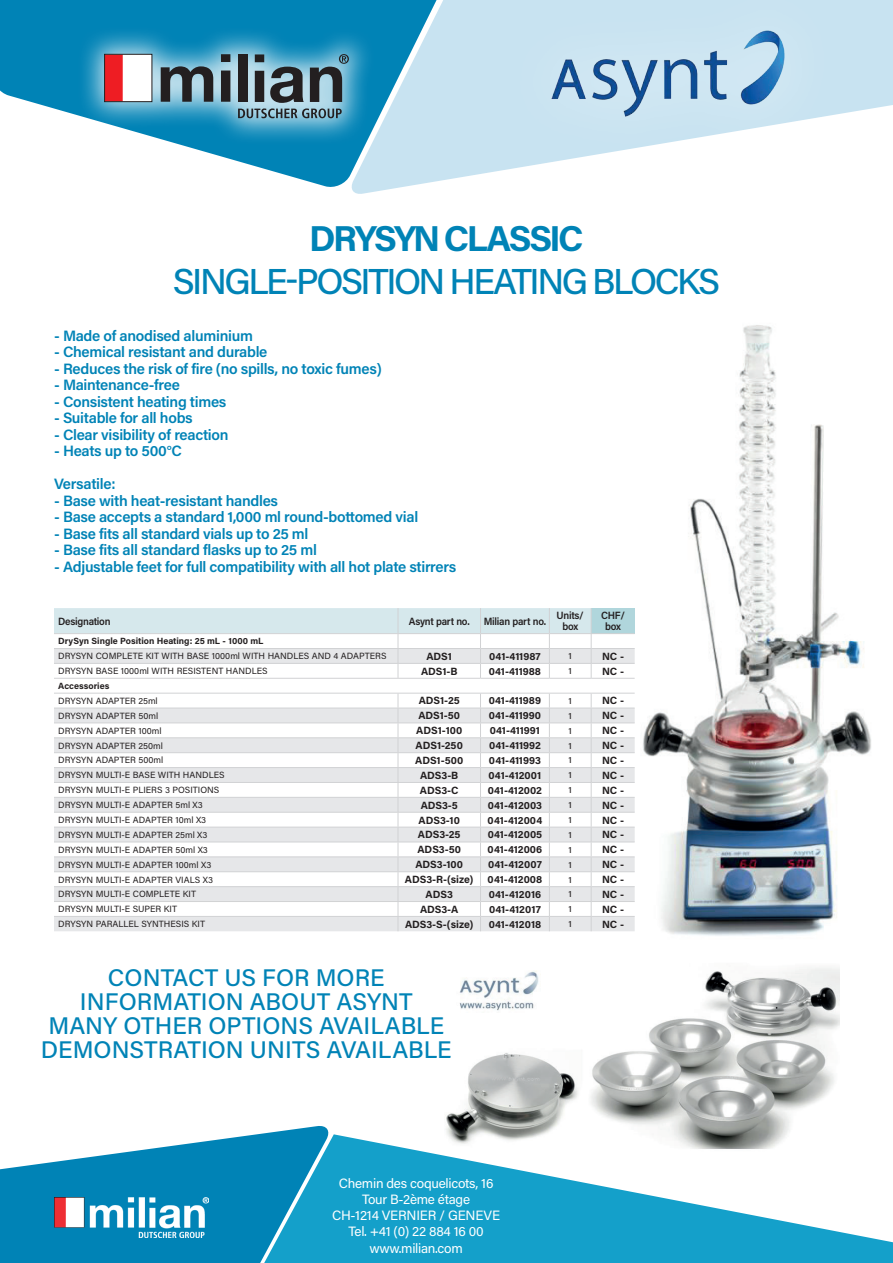
<style>
.page{position:relative;width:893px;height:1263px;background:#fff}
.page>*{position:absolute;margin:0;border:0;box-sizing:border-box;transform-origin:0 0}
.t1{font:500 36px "Acumin Pro";letter-spacing:-.07em;color:#0083b6}
.t2{font:700 36px "Acumin Pro";letter-spacing:-.07em;color:#0083b6}
.t3{font:500 24px/24px "Acumin Pro";color:#0083b6;text-align:center}
.t4{font:600 15px "Acumin Pro";letter-spacing:-.02em;color:#0083b6}
.t5{font:13.5px/16.2px "Acumin Pro";letter-spacing:-.02em;color:#fff;text-align:center}
.t6{font:700 10.5px "Acumin Pro";letter-spacing:-.005em;color:#231f20}
.t7{font:600 10.5px/11.2px "Acumin Pro";letter-spacing:-.025em;color:#231f20;text-align:center;scale:.95 1}
.t8{font:9px "Acumin Pro";color:#231f20}
.t9{font:700 9px "Acumin Pro";color:#231f20}
.t10{font:500 9px "Acumin Pro";color:#231f20}
</style>
<div class="page">
<img style="left:590px;top:325px;width:281px;height:611px">
<svg style="left:0;top:0;width:349px;height:187px;fill:#0083b6"></svg>
<svg style="left:331px;top:1134px;width:562px;height:129px;fill:#14a0ca"></svg>
<svg style="left:349px;top:0;width:544px;height:194px;fill:#c8e3f1"></svg>
<svg style="left:0;top:1126px;width:331px;height:137px;fill:#0083b6"></svg>
<img style="left:55px;top:1197px;width:153px;height:41px">
<div style="left:77px;top:26px;width:298px;height:120px;background:#fff;opacity:.75"></div>
<div style="left:105px;top:54px;width:47px;height:48px;background:#fff"></div>
<div style="left:105px;top:54px;width:18px;height:47px;background:#ee1d23"></div>
<div style="left:104px;top:54px;width:48px;height:48px;border:1px solid #231f20"></div>
<svg style="left:161px;top:66px;width:52px;height:36px;background:#56676f"></svg>
<svg style="left:221px;top:54px;width:9px;height:48px"></svg>
<svg style="left:238px;top:54px;width:111px;height:64px;background:#668593"></svg>
<div style="left:502px;top:0;width:335px;height:166px;background:#fff;opacity:.75"></div>
<img style="left:543px;top:7px;width:252px;height:123px">
<img style="left:444px;top:968px;width:395px;height:184px">
<svg style="left:54px;top:608px;width:581px;height:323px"></svg>
<hr style="left:54px;top:678px;width:344px;height:1px;background:#d1d2d4">
<hr style="left:398px;top:678px;width:82px;height:1px;background:#d1d2d4">
<hr style="left:480px;top:678px;width:69px;height:1px;background:#d1d2d4">
<hr style="left:549px;top:678px;width:42px;height:1px;background:#d1d2d4">
<hr style="left:591px;top:678px;width:44px;height:1px;background:#d1d2d4">
<hr style="left:54px;top:693px;width:344px;height:1px;background:#d1d2d4">
<hr style="left:398px;top:693px;width:82px;height:1px;background:#d1d2d4">
<hr style="left:480px;top:693px;width:69px;height:1px;background:#d1d2d4">
<hr style="left:549px;top:693px;width:42px;height:1px;background:#d1d2d4">
<hr style="left:591px;top:693px;width:44px;height:1px;background:#d1d2d4">
<hr style="left:54px;top:752px;width:344px;height:1px;background:#d1d2d4">
<hr style="left:398px;top:752px;width:82px;height:1px;background:#d1d2d4">
<hr style="left:480px;top:752px;width:69px;height:1px;background:#d1d2d4">
<hr style="left:549px;top:752px;width:42px;height:1px;background:#d1d2d4">
<hr style="left:591px;top:752px;width:44px;height:1px;background:#d1d2d4">
<h1 class="t2" style="left:309px;top:213px;width:276px">DRYSYN CLASSIC</h1>
<h1 class="t1" style="left:173px;top:256px;width:549px">SINGLE-POSITION HEATING BLOCKS</h1>
<h3 class="t4" style="left:54px;top:325px;width:200px">- Made of anodised aluminium</h3>
<h3 class="t4" style="left:54px;top:341px;width:215px">- Chemical resistant and durable</h3>
<h3 class="t4" style="left:54px;top:358px;width:329px">- Reduces the risk of fire (no spills, no toxic fumes)</h3>
<h3 class="t4" style="left:54px;top:374px;width:127px">- Maintenance-free</h3>
<h3 class="t4" style="left:54px;top:391px;width:174px">- Consistent heating times</h3>
<h3 class="t4" style="left:54px;top:407px;width:140px">- Suitable for all hobs</h3>
<h3 class="t4" style="left:54px;top:424px;width:176px">- Clear visibility of reaction</h3>
<h3 class="t4" style="left:54px;top:440px;width:129px">- Heats up to 500°C</h3>
<h3 class="t4" style="left:54px;top:473px;width:63px">Versatile:</h3>
<h3 class="t4" style="left:54px;top:490px;width:225px">- Base with heat-resistant handles</h3>
<h3 class="t4" style="left:54px;top:506px;width:366px">- Base accepts a standard 1,000 ml round-bottomed vial</h3>
<h3 class="t4" style="left:54px;top:523px;width:256px">- Base fits all standard vials up to 25 ml</h3>
<h3 class="t4" style="left:54px;top:539px;width:264px">- Base fits all standard flasks up to 25 ml</h3>
<h3 class="t4" style="left:54px;top:556px;width:404px">- Adjustable feet for full compatibility with all hot plate stirrers</h3>
<p class="t7" style="left:58px;top:615px;width:57px">Designation</p>
<p class="t7" style="left:409px;top:615px;width:66px">Asynt part no.</p>
<p class="t7" style="left:484px;top:615px;width:67px">Milian part no.</p>
<p class="t7" style="left:557px;top:609px;width:30px">Units/ box</p>
<p class="t7" style="left:601px;top:609px;width:27px">CHF/ box</p>
<p class="t9" style="left:58px;top:635px;width:207px">DrySyn Single Position Heating: 25 mL - 1000 mL</p>
<p class="t8" style="left:58px;top:650px;width:330px">DRYSYN COMPLETE KIT WITH BASE 1000ml WITH HANDLES AND 4 ADAPTERS</p>
<p class="t6" style="left:426px;top:649px;width:27px">ADS1</p>
<p class="t6" style="left:489px;top:649px;width:53px">041-411987</p>
<p class="t10" style="left:569px;top:650px;width:5px">1</p>
<p class="t6" style="left:602px;top:649px;width:24px">NC -</p>
<p class="t8" style="left:58px;top:665px;width:211px">DRYSYN BASE 1000ml WITH RESISTENT HANDLES</p>
<p class="t6" style="left:421px;top:664px;width:38px">ADS1-B</p>
<p class="t6" style="left:489px;top:664px;width:54px">041-411988</p>
<p class="t10" style="left:569px;top:665px;width:5px">1</p>
<p class="t6" style="left:602px;top:664px;width:24px">NC -</p>
<p class="t9" style="left:58px;top:679px;width:53px">Accessories</p>
<p class="t8" style="left:58px;top:694px;width:101px">DRYSYN ADAPTER 25ml</p>
<p class="t6" style="left:419px;top:693px;width:42px">ADS1-25</p>
<p class="t6" style="left:489px;top:693px;width:54px">041-411989</p>
<p class="t10" style="left:569px;top:694px;width:5px">1</p>
<p class="t6" style="left:602px;top:693px;width:24px">NC -</p>
<p class="t8" style="left:58px;top:709px;width:101px">DRYSYN ADAPTER 50ml</p>
<p class="t6" style="left:418px;top:708px;width:43px">ADS1-50</p>
<p class="t6" style="left:489px;top:708px;width:54px">041-411990</p>
<p class="t10" style="left:569px;top:709px;width:5px">1</p>
<p class="t6" style="left:602px;top:708px;width:24px">NC -</p>
<p class="t8" style="left:58px;top:724px;width:105px">DRYSYN ADAPTER 100ml</p>
<p class="t6" style="left:416px;top:723px;width:47px">ADS1-100</p>
<p class="t6" style="left:490px;top:723px;width:52px">041-411991</p>
<p class="t10" style="left:569px;top:724px;width:5px">1</p>
<p class="t6" style="left:602px;top:723px;width:24px">NC -</p>
<p class="t8" style="left:58px;top:739px;width:106px">DRYSYN ADAPTER 250ml</p>
<p class="t6" style="left:416px;top:738px;width:49px">ADS1-250</p>
<p class="t6" style="left:489px;top:738px;width:53px">041-411992</p>
<p class="t10" style="left:569px;top:739px;width:5px">1</p>
<p class="t6" style="left:602px;top:738px;width:24px">NC -</p>
<p class="t8" style="left:58px;top:754px;width:107px">DRYSYN ADAPTER 500ml</p>
<p class="t6" style="left:415px;top:753px;width:50px">ADS1-500</p>
<p class="t6" style="left:489px;top:753px;width:53px">041-411993</p>
<p class="t10" style="left:569px;top:754px;width:5px">1</p>
<p class="t6" style="left:602px;top:753px;width:24px">NC -</p>
<p class="t8" style="left:58px;top:769px;width:168px">DRYSYN MULTI-E BASE WITH HANDLES</p>
<p class="t6" style="left:420px;top:768px;width:40px">ADS3-B</p>
<p class="t6" style="left:489px;top:768px;width:54px">041-412001</p>
<p class="t10" style="left:569px;top:769px;width:5px">1</p>
<p class="t6" style="left:602px;top:768px;width:24px">NC -</p>
<p class="t8" style="left:58px;top:784px;width:163px">DRYSYN MULTI-E PLIERS 3 POSITIONS</p>
<p class="t6" style="left:420px;top:783px;width:40px">ADS3-C</p>
<p class="t6" style="left:488px;top:783px;width:56px">041-412002</p>
<p class="t10" style="left:569px;top:784px;width:5px">1</p>
<p class="t6" style="left:602px;top:783px;width:24px">NC -</p>
<p class="t8" style="left:58px;top:799px;width:146px">DRYSYN MULTI-E ADAPTER 5ml X3</p>
<p class="t6" style="left:421px;top:797px;width:39px">ADS3-5</p>
<p class="t6" style="left:488px;top:797px;width:56px">041-412003</p>
<p class="t10" style="left:569px;top:799px;width:5px">1</p>
<p class="t6" style="left:602px;top:797px;width:24px">NC -</p>
<p class="t8" style="left:58px;top:813px;width:149px">DRYSYN MULTI-E ADAPTER 10ml X3</p>
<p class="t6" style="left:419px;top:812px;width:43px">ADS3-10</p>
<p class="t6" style="left:488px;top:812px;width:56px">041-412004</p>
<p class="t10" style="left:569px;top:813px;width:5px">1</p>
<p class="t6" style="left:602px;top:812px;width:24px">NC -</p>
<p class="t8" style="left:58px;top:828px;width:151px">DRYSYN MULTI-E ADAPTER 25ml X3</p>
<p class="t6" style="left:418px;top:827px;width:44px">ADS3-25</p>
<p class="t6" style="left:488px;top:827px;width:56px">041-412005</p>
<p class="t10" style="left:569px;top:828px;width:5px">1</p>
<p class="t6" style="left:602px;top:827px;width:24px">NC -</p>
<p class="t8" style="left:58px;top:843px;width:151px">DRYSYN MULTI-E ADAPTER 50ml X3</p>
<p class="t6" style="left:417px;top:842px;width:45px">ADS3-50</p>
<p class="t6" style="left:488px;top:842px;width:56px">041-412006</p>
<p class="t10" style="left:569px;top:843px;width:5px">1</p>
<p class="t6" style="left:602px;top:842px;width:24px">NC -</p>
<p class="t8" style="left:58px;top:858px;width:155px">DRYSYN MULTI-E ADAPTER 100ml X3</p>
<p class="t6" style="left:415px;top:857px;width:49px">ADS3-100</p>
<p class="t6" style="left:488px;top:857px;width:55px">041-412007</p>
<p class="t10" style="left:569px;top:858px;width:5px">1</p>
<p class="t6" style="left:602px;top:857px;width:24px">NC -</p>
<p class="t8" style="left:58px;top:873px;width:156px">DRYSYN MULTI-E ADAPTER VIALS X3</p>
<p class="t6" style="left:405px;top:872px;width:70px">ADS3-R-(size)</p>
<p class="t6" style="left:488px;top:872px;width:56px">041-412008</p>
<p class="t10" style="left:569px;top:873px;width:5px">1</p>
<p class="t6" style="left:602px;top:872px;width:24px">NC -</p>
<p class="t8" style="left:58px;top:888px;width:139px">DRYSYN MULTI-E COMPLETE KIT</p>
<p class="t6" style="left:426px;top:887px;width:29px">ADS3</p>
<p class="t6" style="left:489px;top:887px;width:54px">041-412016</p>
<p class="t10" style="left:569px;top:888px;width:5px">1</p>
<p class="t6" style="left:602px;top:887px;width:24px">NC -</p>
<p class="t8" style="left:58px;top:903px;width:120px">DRYSYN MULTI-E SUPER KIT</p>
<p class="t6" style="left:420px;top:902px;width:40px">ADS3-A</p>
<p class="t6" style="left:489px;top:902px;width:53px">041-412017</p>
<p class="t10" style="left:569px;top:903px;width:5px">1</p>
<p class="t6" style="left:602px;top:902px;width:24px">NC -</p>
<p class="t8" style="left:58px;top:918px;width:148px">DRYSYN PARALLEL SYNTHESIS KIT</p>
<p class="t6" style="left:405px;top:917px;width:70px">ADS3-S-(size)</p>
<p class="t6" style="left:489px;top:917px;width:54px">041-412018</p>
<p class="t10" style="left:569px;top:918px;width:5px">1</p>
<p class="t6" style="left:602px;top:917px;width:24px">NC -</p>
<h2 class="t3" style="left:41px;top:964px;width:412px">CONTACT US FOR MORE<br>INFORMATION ABOUT ASYNT<br>MANY OTHER OPTIONS AVAILABLE<br>DEMONSTRATION UNITS AVAILABLE</h2>
<h3 class="t5" style="left:332px;top:1174px;width:169px">Chemin des coquelicots, 16<br>Tour B-2ème étage<br>CH-1214 VERNIER / GENEVE<br>Tel. +41 (0) 22 884 16 00 www.milian.com</h3>
</div>
